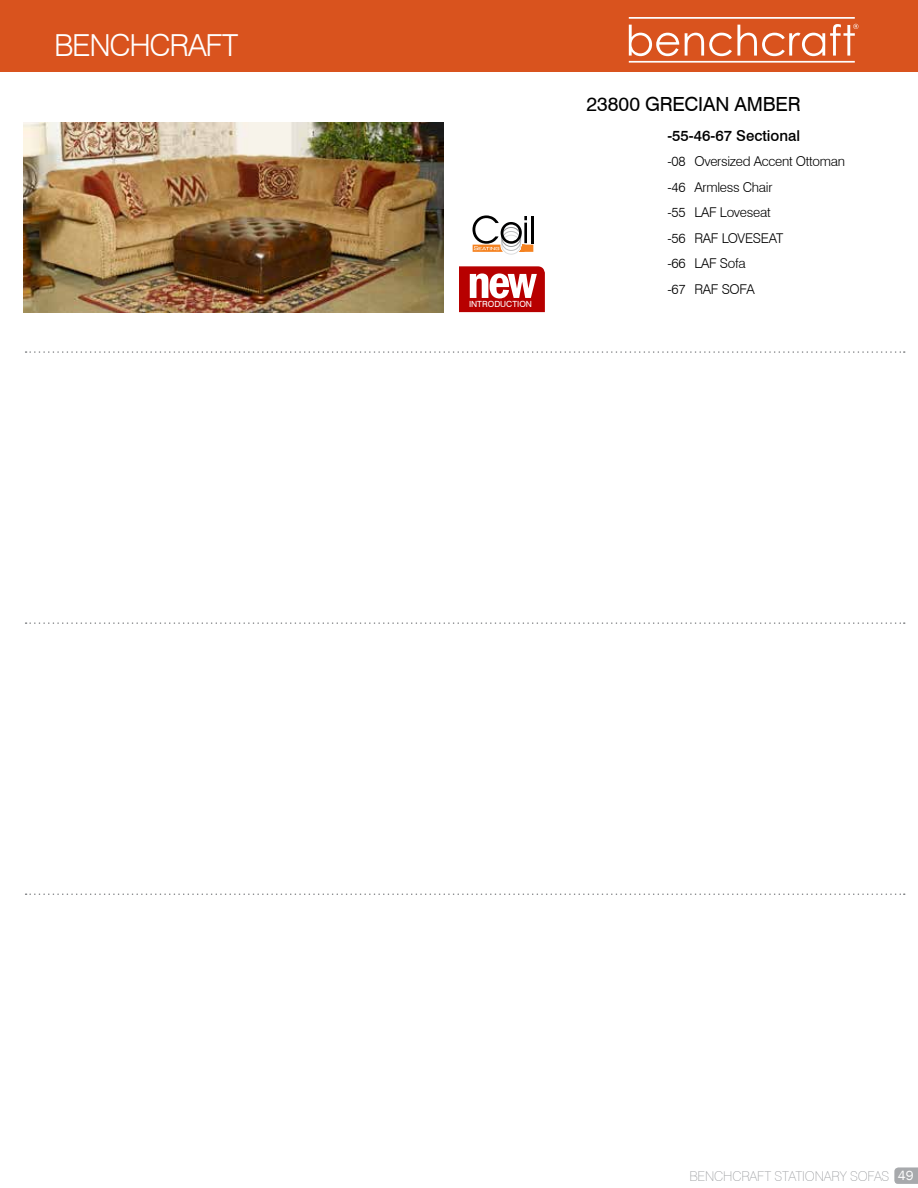
<style>
.page{position:relative;width:918px;height:1188px;background:#fff}
.page>*{position:absolute;margin:0;border:0;box-sizing:border-box;transform-origin:0 0}
.t1{font:300 30.3px "Swiss 721 BT";letter-spacing:-.04em;color:#fff}
.t2{font:19.5px "Swiss 721 BT";letter-spacing:-.005em;color:#000}
.t3{font:500 15px "Swiss 721 BT";color:#000}
.t4{font:300 13.5px/25.5px "Swiss 721 BT";letter-spacing:-.02em;color:#000}
.t5{font:100 13.5px "Swiss 721 BT";letter-spacing:-.01em;color:#939598}
.t6{font:8.4px "Swiss 721 BT";color:#fff}
.s1{font-family:"Franklin Gothic";font-weight:400;color:#fff}
</style>
<div class="page">
<div style="left:0;top:0;width:918px;height:71px;background:#d9531e"></div>
<svg style="left:26px;top:351px;width:879px;height:2px"></svg>
<svg style="left:26px;top:622px;width:879px;height:2px"></svg>
<svg style="left:26px;top:893px;width:879px;height:2px"></svg>
<svg style="left:894px;top:1167px;width:24px;height:17px"></svg>
<hr style="left:629px;top:17px;width:226px;height:2px;background:#fff">
<hr style="left:629px;top:61px;width:226px;height:2px;background:#fff">
<svg style="left:629px;top:24px;width:229px;height:32px"></svg>
<img style="left:24px;top:122px;width:420px;height:190px">
<svg style="left:459px;top:266px;width:86px;height:46px"></svg>
<div style="left:501px;top:235px;width:20px;height:20px;border:1px solid #dcddde;border-radius:50%"></div>
<svg style="left:472px;top:215px;width:61px;height:37px"></svg>
<hr style="left:531px;top:216px;width:2px;height:27px;background:#000">
<h1 class="t1" style="left:54px;top:27px;width:186px">BENCHCRAFT</h1>
<p class="t6" style="left:469px;top:298px;width:65px">INTRODUCTION</p>
<h2 class="t2" style="left:586px;top:91px;width:216px">23800 GRECIAN AMBER</h2>
<p class="t3" style="left:667px;top:126px;width:134px">-55-46-67 Sectional</p>
<p class="t4" style="left:667px;top:149px;width:179px">-08 Oversized Accent Ottoman -46 Armless Chair<br>-55 LAF Loveseat<br>-56 RAF LOVESEAT<br>-66 LAF Sofa<br>-67 RAF SOFA</p>
<p class="t5" style="left:689px;top:1168px;width:226px">BENCHCRAFT STATIONARY SOFAS <span class="s1">49</span></p>
</div>
